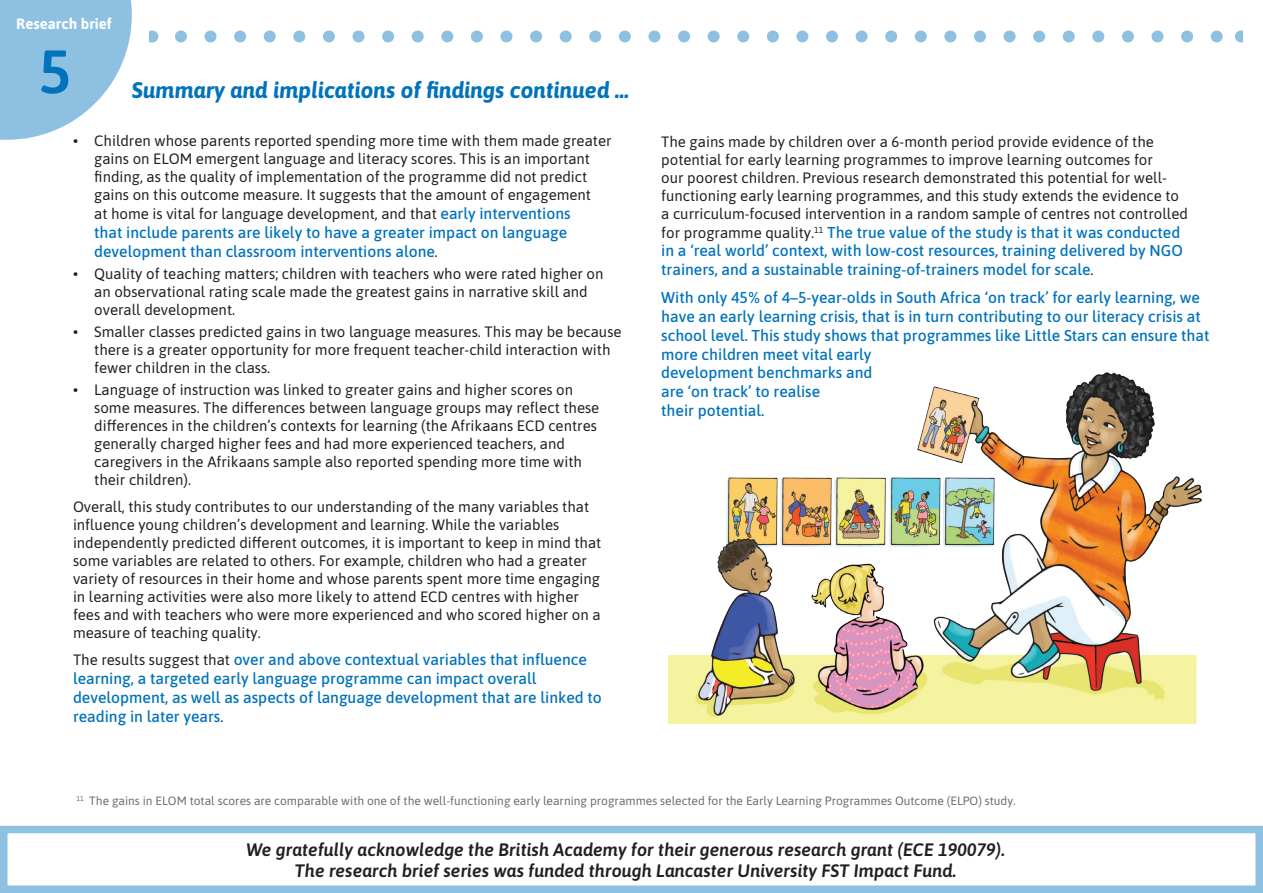
<style>
.page{position:relative;width:1263px;height:893px;background:#fff}
.page>*{position:absolute;margin:0;border:0;box-sizing:border-box;transform-origin:0 0}
.t1{font:600 61.2px "Asap";color:#0073bc}
.Body{font:italic 700 22.5px "Asap";color:#0073bc}
.t2{font:italic 600 18px "Asap";color:#231f20}
.Body-2{font:500 15.75px/18.9px "Asap";color:#0073bc}
.Body-3{font:15px/18px "Asap";color:#231f20}
.t3{font:700 15px "Asap";color:#fff}
.Footnote{font:12px "Asap";color:#6c6d70}
.s1{font-weight:500;font-size:15.75px;color:#0073bc}
.s2{font-weight:400;font-size:15px;color:#231f20}
</style>
<div class="page">
<svg style="left:181px;top:30px;width:1042px;height:12px"></svg>
<svg style="left:151px;top:30px;width:1px;height:12px"></svg>
<svg style="left:1241px;top:30px;width:1px;height:12px"></svg>
<svg style="left:0;top:0;width:132px;height:140px"></svg>
<svg style="left:0;top:826px;width:1263px;height:67px"></svg>
<img style="left:669px;top:372px;width:532px;height:351px">
<p class="t3" style="left:16px;top:14px;width:97px">Research brief</p>
<h1 class="t1" style="left:39px;top:29px;width:34px">5</h1>
<p class="Body" style="left:132px;top:74px;width:499px">Summary and implications of findings continued …</p>
<p class="Body-3" style="left:94px;top:131px;width:519px;text-indent:-21px">• Children whose parents reported spending more time with them made greater gains on ELOM emergent language and literacy scores. This is an important finding, as the quality of implementation of the programme did not predict gains on this outcome measure. It suggests that the amount of engagement<br>at home is vital for language development, and that <span class="s1">early interventions</span></p>
<p class="Body-2" style="left:94px;top:222px;width:475px">that include parents are likely to have a greater impact on language development than classroom interventions alone<span class="s2">.</span></p>
<p class="Body-3" style="left:94px;top:264px;width:511px;text-indent:-21px">• Quality of teaching matters; children with teachers who were rated higher on an observational rating scale made the greatest gains in narrative skill and overall development.</p>
<p class="Body-3" style="left:94px;top:322px;width:529px;text-indent:-21px">• Smaller classes predicted gains in two language measures. This may be because there is a greater opportunity for more frequent teacher-child interaction with fewer children in the class.</p>
<p class="Body-3" style="left:94px;top:380px;width:507px;text-indent:-21px">• Language of instruction was linked to greater gains and higher scores on some measures. The differences between language groups may reflect these differences in the children’s contexts for learning (the Afrikaans ECD centres generally charged higher fees and had more experienced teachers, and caregivers in the Afrikaans sample also reported spending more time with their children).</p>
<p class="Body-3" style="left:73px;top:497px;width:530px">Overall, this study contributes to our understanding of the many variables that influence young children’s development and learning. While the variables independently predicted different outcomes, it is important to keep in mind that some variables are related to others. For example, children who had a greater variety of resources in their home and whose parents spent more time engaging in learning activities were also more likely to attend ECD centres with higher fees and with teachers who were more experienced and who scored higher on a measure of teaching quality.</p>
<p class="Body-2" style="left:73px;top:649px;width:530px"><span class="s2">The results suggest that</span> over and above contextual variables that influence learning, a targeted early language programme can impact overall development, as well as aspects of language development that are linked to reading in later years<span class="s2">.</span></p>
<p class="Body-3" style="left:661px;top:132px;width:528px">The gains made by children over a 6-month period provide evidence of the potential for early learning programmes to improve learning outcomes for<br>our poorest children. Previous research demonstrated this potential for well&shy;functioning early learning programmes, and this study extends the evidence to a curriculum-focused intervention in a random sample of centres not controlled</p>
<p class="Body-2" style="left:661px;top:222px;width:523px"><span class="s2">for programme quality.</span><sup>11</sup> The true value of the study is that it was conducted in a ‘real world’ context, with low-cost resources, training delivered by NGO trainers, and a sustainable training-of-trainers model for scale<span class="s2">.</span></p>
<p class="Body-2" style="left:661px;top:287px;width:550px">With only 45% of 4–5-year-olds in South Africa ‘on track’ for early learning, we have an early learning crisis, that is in turn contributing to our literacy crisis at school level. This study shows that programmes like Little Stars can ensure that more children meet vital early<br>development benchmarks and<br>are ‘on track’ to realise<br>their potential.</p>
<p class="Footnote" style="left:77px;top:792px;width:940px"><sup>11</sup> The gains in ELOM total scores are comparable with one of the well-functioning early learning programmes selected for the Early Learning Programmes Outcome (ELPO) study.</p>
<p class="t2" style="left:246px;top:837px;width:760px">We gratefully acknowledge the British Academy for their generous research grant (ECE 190079).</p>
<p class="t2" style="left:295px;top:859px;width:663px">The research brief series was funded through Lancaster University FST Impact Fund.</p>
</div>
